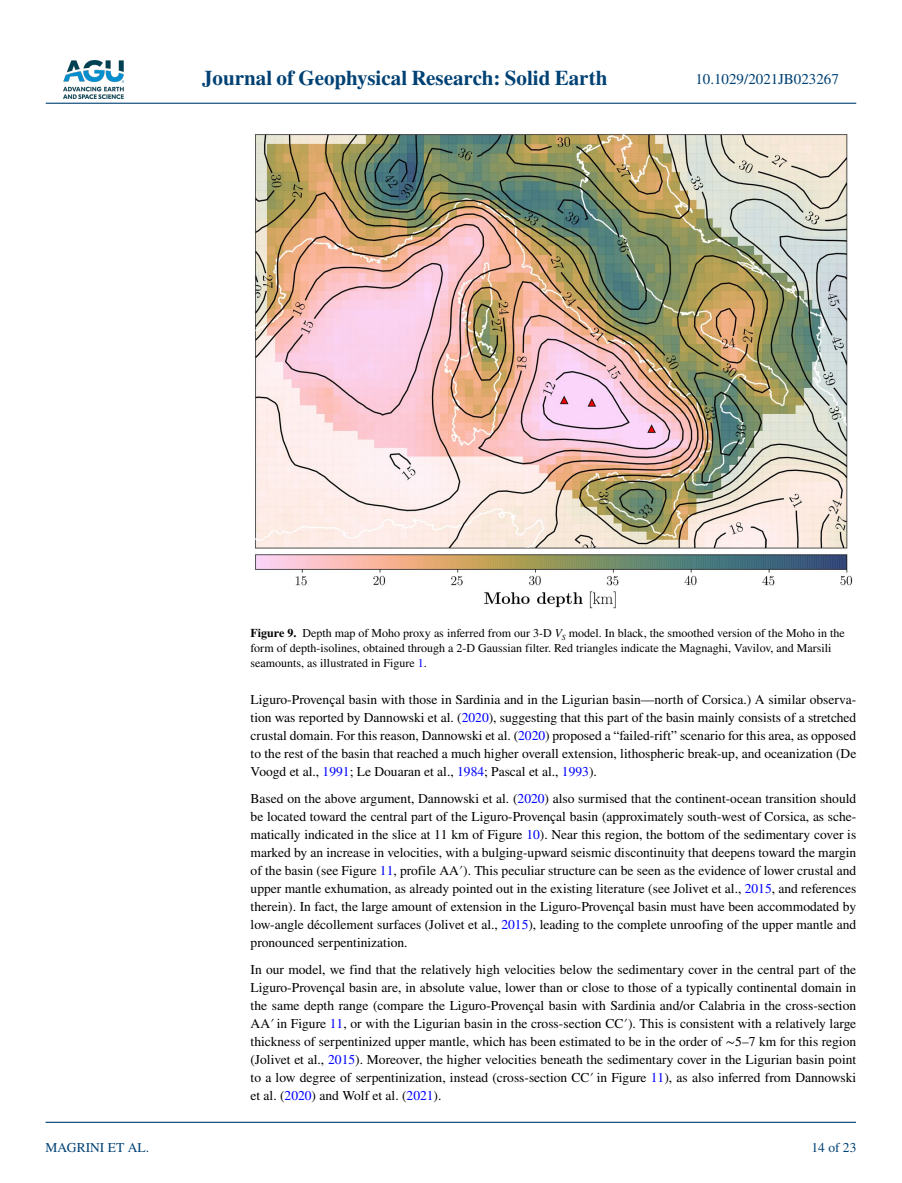
<style>
.page{position:relative;width:902px;height:1183px;background:#fff}
.page>*{position:absolute;margin:0;border:0;box-sizing:border-box;transform-origin:0 0}
.t1{font:700 21px "STIX";color:#004174}
.t2{font:15px "STIX";color:#004174}
.t3{font:13.5px/18px "STIX";color:#000;text-align:justify}
.t4{font:13.5px "STIX";color:#004174}
.t5{font:12px/15px "STIX";color:#000}
.s1{font-weight:700}
.s2{font-style:italic}
.s3{color:#00f}
</style>
<div class="page">
<img style="left:63px;top:60px;width:60px;height:39px">
<hr style="left:46px;top:103px;width:810px;height:1px;background:#004174">
<hr style="left:45px;top:1121px;width:810px;height:1px;background:#004174">
<img style="left:254px;top:134px;width:598px;height:474px">
<h1 class="t1" style="left:202px;top:66px;width:407px">Journal of Geophysical Research: Solid Earth</h1>
<p class="t2" style="left:695px;top:69px;width:145px">10.1029/2021JB023267</p>
<p class="t4" style="left:45px;top:1138px;width:105px">MAGRINI ET AL.</p>
<p class="t5" style="left:250px;top:626px;width:595px"><span class="s1">Figure 9.</span> Depth map of Moho proxy as inferred from our 3-D <span class="s2">V</span><sub>S</sub> model. In black, the smoothed version of the Moho in the form of depth-isolines, obtained through a 2-D Gaussian filter. Red triangles indicate the Magnaghi, Vavilov, and Marsili seamounts, as illustrated in Figure <span class="s3">1</span>.</p>
<p class="t3" style="left:250px;top:691px;width:607px">Liguro-Provençal basin with those in Sardinia and in the Ligurian basin—north of Corsica.) A similar observa&shy;tion was reported by Dannowski et al. (<span class="s3">2020</span>), suggesting that this part of the basin mainly consists of a stretched crustal domain. For this reason, Dannowski et al. (<span class="s3">2020</span>) proposed a “failed-rift” scenario for this area, as opposed to the rest of the basin that reached a much higher overall extension, lithospheric break-up, and oceanization (De Voogd et al., <span class="s3">1991</span>; Le Douaran et al., <span class="s3">1984</span>; Pascal et al., <span class="s3">1993</span>).</p>
<p class="t3" style="left:250px;top:790px;width:607px">Based on the above argument, Dannowski et al. (<span class="s3">2020</span>) also surmised that the continent-ocean transition should be located toward the central part of the Liguro-Provençal basin (approximately south-west of Corsica, as sche&shy;matically indicated in the slice at 11 km of Figure <span class="s3">10</span>). Near this region, the bottom of the sedimentary cover is marked by an increase in velocities, with a bulging-upward seismic discontinuity that deepens toward the margin of the basin (see Figure <span class="s3">11</span>, profile AAʹ). This peculiar structure can be seen as the evidence of lower crustal and upper mantle exhumation, as already pointed out in the existing literature (see Jolivet et al., <span class="s3">2015</span>, and references therein). In fact, the large amount of extension in the Liguro-Provençal basin must have been accommodated by low-angle décollement surfaces (Jolivet et al., <span class="s3">2015</span>), leading to the complete unroofing of the upper mantle and pronounced serpentinization.</p>
<p class="t3" style="left:250px;top:961px;width:607px">In our model, we find that the relatively high velocities below the sedimentary cover in the central part of the Liguro-Provençal basin are, in absolute value, lower than or close to those of a typically continental domain in the same depth range (compare the Liguro-Provençal basin with Sardinia and/or Calabria in the cross-section AAʹ in Figure <span class="s3">11</span>, or with the Ligurian basin in the cross-section CCʹ ). This is consistent with a relatively large thickness of serpentinized upper mantle, which has been estimated to be in the order of ∼5–7 km for this region (Jolivet et al., <span class="s3">2015</span>). Moreover, the higher velocities beneath the sedimentary cover in the Ligurian basin point to a low degree of serpentinization, instead (cross-section CCʹ in Figure <span class="s3">11</span>), as also inferred from Dannowski et al. (<span class="s3">2020</span>) and Wolf et al. (<span class="s3">2021</span>).</p>
<p class="t4" style="left:811px;top:1138px;width:46px">14 of 23</p>
</div>
